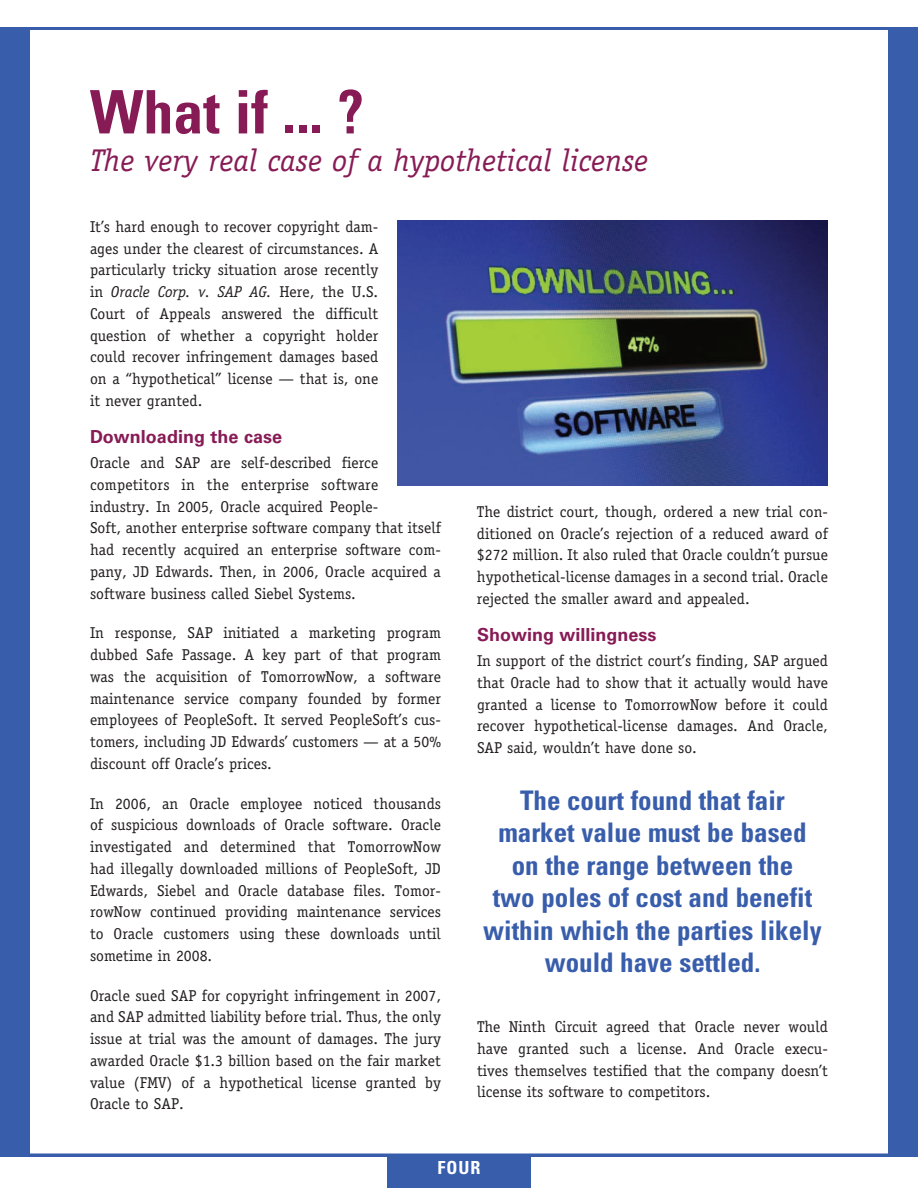
<style>
.page{position:relative;width:918px;height:1188px;background:#fff}
.page>*{position:absolute;margin:0;border:0;box-sizing:border-box;transform-origin:0 0}
.t1{font:700 condensed 60px "Univers LT Std";color:#871b55}
.t2{font:italic 31.5px "Officina Serif Std";color:#871b55}
.t3{font:700 condensed 27px/32.4px "Univers LT Std";color:#385dab;text-align:center}
.t4{font:700 18px "Univers LT Std";color:#871b55}
.t5{font:700 condensed 18px "Univers LT Std";color:#fff}
.t6{font:15.75px/21.8px "Officina Serif Std";color:#231f20;text-align:justify}
.s1{font-style:italic}
</style>
<div class="page">
<div style="left:0;top:27px;width:918px;height:1129px;background:#385dab"></div>
<div style="left:387px;top:1155px;width:144px;height:33px;background:#385dab"></div>
<div style="left:27px;top:27px;width:864px;height:1129px;background:#fff;border:3px solid #385dab"></div>
<img style="left:398px;top:221px;width:430px;height:265px">
<h1 class="t1" style="left:90px;top:75px;width:275px">What if ... ?</h1>
<h2 class="t2" style="left:90px;top:143px;width:560px">The very real case of a hypothetical license</h2>
<p class="t6" style="left:90px;top:216px;width:290px">It’s hard enough to recover copyright dam&shy;ages under the clearest of circumstances. A particularly tricky situation arose recently in <span class="s1">Oracle Corp. v. SAP AG.</span> Here, the U.S.<br>Court of Appeals answered the difficult question of whether a copyright holder could recover infringement damages based on a “hypothetical” license — that is, one it never granted.</p>
<p class="t4" style="left:90px;top:427px;width:194px">Downloading the case</p>
<p class="t6" style="left:90px;top:452px;width:353px;text-align:left">Oracle and SAP are self-described fierce competitors in the enterprise software industry. In 2005, Oracle acquired People-<br>Soft, another enterprise software company that itself had recently acquired an enterprise software com&shy;pany, JD Edwards. Then, in 2006, Oracle acquired a software business called Siebel Systems.</p>
<p class="t6" style="left:90px;top:622px;width:353px">In response, SAP initiated a marketing program dubbed Safe Passage. A key part of that program was the acquisition of TomorrowNow, a software maintenance service company founded by former employees of PeopleSoft. It served PeopleSoft’s cus&shy;tomers, including JD Edwards’ customers — at a 50% discount off Oracle’s prices.</p>
<p class="t6" style="left:90px;top:793px;width:353px">In 2006, an Oracle employee noticed thousands of suspicious downloads of Oracle software. Oracle investigated and determined that TomorrowNow had illegally downloaded millions of PeopleSoft, JD Edwards, Siebel and Oracle database files. Tomor&shy;rowNow continued providing maintenance services to Oracle customers using these downloads until sometime in 2008.</p>
<p class="t6" style="left:90px;top:985px;width:353px">Oracle sued SAP for copyright infringement in 2007, and SAP admitted liability before trial. Thus, the only issue at trial was the amount of damages. The jury awarded Oracle $1.3 billion based on the fair market value (FMV) of a hypothetical license granted by Oracle to SAP.</p>
<p class="t6" style="left:477px;top:501px;width:353px">The district court, though, ordered a new trial con&shy;ditioned on Oracle’s rejection of a reduced award of $272 million. It also ruled that Oracle couldn’t pursue hypothetical-license damages in a second trial. Oracle rejected the smaller award and appealed.</p>
<p class="t4" style="left:477px;top:624px;width:181px">Showing willingness</p>
<p class="t6" style="left:477px;top:650px;width:353px">In support of the district court’s finding, SAP argued that Oracle had to show that it actually would have granted a license to TomorrowNow before it could recover hypothetical-license damages. And Oracle, SAP said, wouldn’t have done so.</p>
<h3 class="t3" style="left:483px;top:784px;width:340px">The court found that fair market value must be based on the range between the<br>two poles of cost and benefit within which the parties likely would have settled.</h3>
<p class="t6" style="left:477px;top:1016px;width:353px">The Ninth Circuit agreed that Oracle never would have granted such a license. And Oracle execu&shy;tives themselves testified that the company doesn’t license its software to competitors.</p>
<p class="t5" style="left:438px;top:1157px;width:44px">FOUR</p>
</div>
